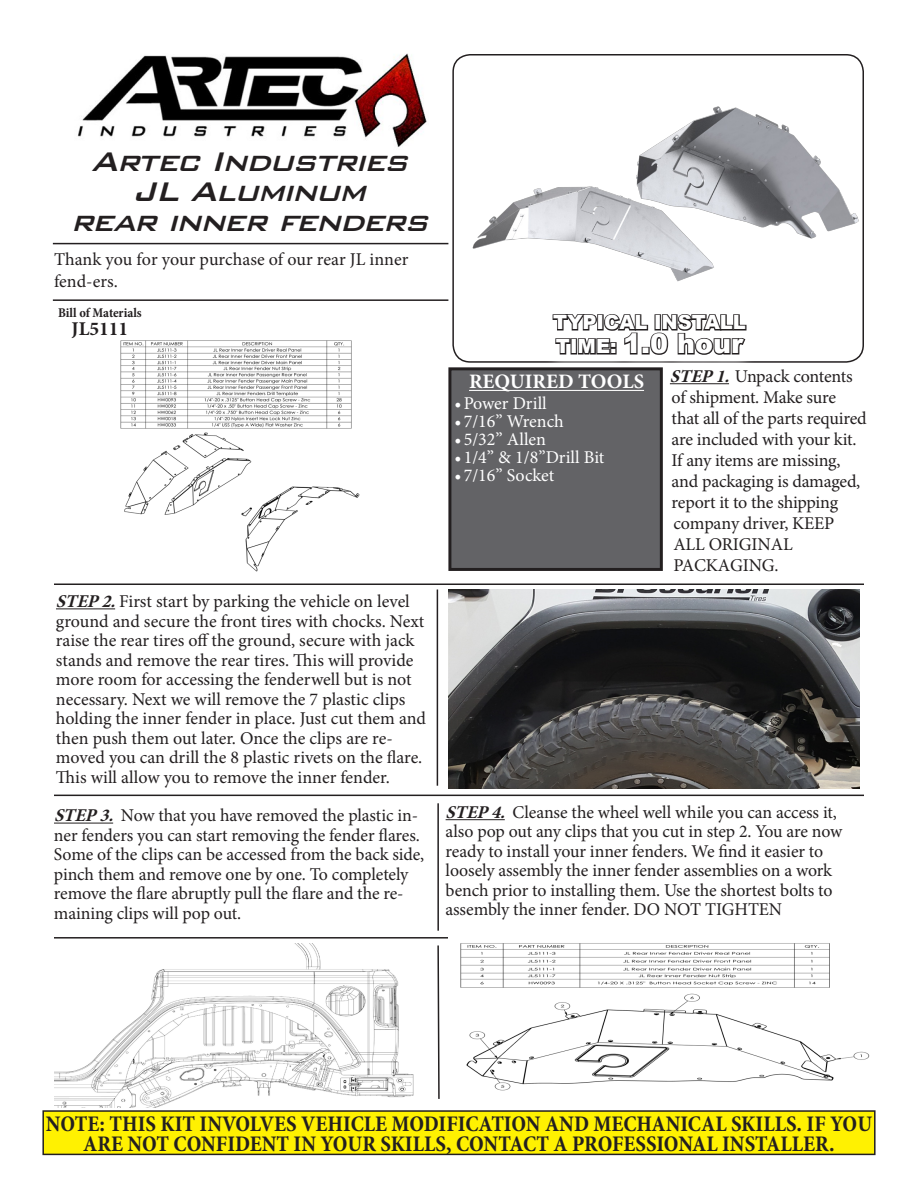
<style>
.page{position:relative;width:918px;height:1188px;background:#fff}
.page>*{position:absolute;margin:0;border:0;box-sizing:border-box;transform-origin:0 0}
.t1{font:italic 500 36px/30px "Bank Gothic BT";color:#231f20;text-align:center}
.t2{font:900 27px "Arial";color:#fff}
.t3{font:700 condensed 22.5px/19.5px "Minion Pro";color:#231f20;text-align:center}
.t4{font:700 20.55px "Minion Pro";color:#fff}
.t5{font:900 19.5px "Arial";color:#fff}
.t6{font:700 19.5px "Minion Pro";color:#231f20}
.t7{font:18px/19.5px "Minion Pro";letter-spacing:-.005em;color:#231f20}
.t8{font:18px "Minion Pro";color:#fff}
.t9{font:700 condensed 13.5px "Minion Pro";color:#231f20}
.s1{font-size:19.5px}
.s2{font-weight:700;font-style:italic}
</style>
<div class="page">
<img style="left:110px;top:340px;width:338px;height:244px">
<hr style="left:56px;top:608px;width:59px;height:1px;background:#231f20">
<hr style="left:670px;top:383px;width:59px;height:1px;background:#231f20">
<img style="left:455px;top:54px;width:409px;height:306px">
<div style="left:452px;top:54px;width:412px;height:309px;border:2px solid #231f20;border-radius:17px"></div>
<hr style="left:53px;top:243px;width:395px;height:1px;background:#231f20">
<hr style="left:53px;top:299px;width:395px;height:2px;background:#231f20">
<hr style="left:54px;top:584px;width:810px;height:1px;background:#231f20">
<div style="left:43px;top:1111px;width:832px;height:43px;background:#fff101"></div>
<div style="left:42px;top:1110px;width:834px;height:45px;border:2px solid #231f20"></div>
<div style="left:536px;top:297px;width:227px;height:75px;background:#fff"></div>
<svg style="left:552px;top:314px;width:195px;height:41px"></svg>
<div style="left:450px;top:369px;width:211px;height:200px;background:#636366"></div>
<div style="left:448px;top:367px;width:215px;height:204px;border:3px solid #231f20"></div>
<hr style="left:469px;top:390px;width:175px;height:1px;background:#fff">
<hr style="left:54px;top:823px;width:59px;height:1px;background:#231f20">
<hr style="left:54px;top:795px;width:810px;height:1px;background:#231f20">
<hr style="left:54px;top:937px;width:801px;height:2px;background:#231f20">
<hr style="left:437px;top:589px;width:1px;height:197px;background:#231f20">
<hr style="left:437px;top:803px;width:2px;height:128px;background:#231f20">
<hr style="left:446px;top:819px;width:59px;height:1px;background:#231f20">
<img style="left:448px;top:589px;width:412px;height:199px">
<svg style="left:437px;top:945px;width:3px;height:154px"></svg>
<img style="left:54px;top:944px;width:360px;height:164px">
<img style="left:448px;top:938px;width:422px;height:153px">
<img style="left:77px;top:53px;width:350px;height:94px">
<p class="t1" style="left:91px;top:146px;width:329px">ArtecIndustries</p>
<p class="t1" style="left:71px;top:176px;width:369px">JL Aluminum rearinnerfenders</p>
<p class="t7" style="left:54px;top:249px;width:356px;line-height:21.6px">Thank you for your purchase of our rear JL inner fend-ers.</p>
<p class="t9" style="left:58px;top:303px;width:85px">Bill of Materials</p>
<p class="t6" style="left:72px;top:315px;width:58px">JL5111</p>
<p class="t5" style="left:553px;top:308px;width:194px">TYPICAL INSTALL</p>
<p class="t2" style="left:556px;top:324px;width:189px"><span class="s1">TIME:</span> 1.0 hour</p>
<p class="t7" style="left:56px;top:592px;width:372px"><span class="s2">STEP2.</span>First start by parking the vehicle on level ground and secure the front tires with chocks. Next raise the rear tires off the ground, secure with jack stands and remove the rear tires. This will provide more room for accessing the fenderwell but is not necessary. Next we will remove the 7 plastic clips holding the inner fender in place. Just cut them and then push them out later. Once the clips are re&shy;moved you can drill the 8 plastic rivets on the flare.<br>This will allow you to remove the inner fender.</p>
<p class="t4" style="left:469px;top:367px;width:177px">REQUIRED TOOLS</p>
<p class="t8" style="left:454px;top:391px;width:94px">•Power Drill</p>
<p class="t8" style="left:454px;top:409px;width:111px">• 7/16” Wrench</p>
<p class="t8" style="left:454px;top:427px;width:93px">• 5/32” Allen</p>
<p class="t8" style="left:454px;top:445px;width:152px">• 1/4” &amp; 1/8”Drill Bit</p>
<p class="t8" style="left:454px;top:463px;width:101px">• 7/16” Socket</p>
<p class="t7" style="left:670px;top:366px;width:198px;line-height:21px"><span class="s2">STEP1.</span>Unpack contents of shipment. Make sure<br>that all of the parts required are included with your kit.<br>If any items are missing, and packaging is damaged, report it to the shipping company driver, KEEP<br>ALL ORIGINAL<br>PACKAGING.</p>
<p class="t7" style="left:54px;top:806px;width:372px"><span class="s2">STEP3.</span> Now that you have removed the plastic in&shy;ner fenders you can start removing the fender flares.<br>Some of the clips can be accessed from the back side, pinch them and remove one by one. To completely remove the flare abruptly pull the flare and the re&shy;maining clips will pop out.</p>
<p class="t7" style="left:446px;top:802px;width:398px"><span class="s2">STEP4.</span> Cleanse the wheel well while you can access it, also pop out any clips that you cut in step 2. You are now ready to install your inner fenders. We find it easier to loosely assembly the inner fender assemblies on a work bench prior to installing them. Use the shortest bolts to assembly the inner fender. DO NOT TIGHTEN</p>
<p class="t3" style="left:46px;top:1114px;width:828px">NOTE: THIS KIT INVOLVES VEHICLE MODIFICATION AND MECHANICAL SKILLS. IF YOU<br>ARE NOT CONFIDENT IN YOUR SKILLS, CONTACT A PROFESSIONAL INSTALLER.</p>
</div>
